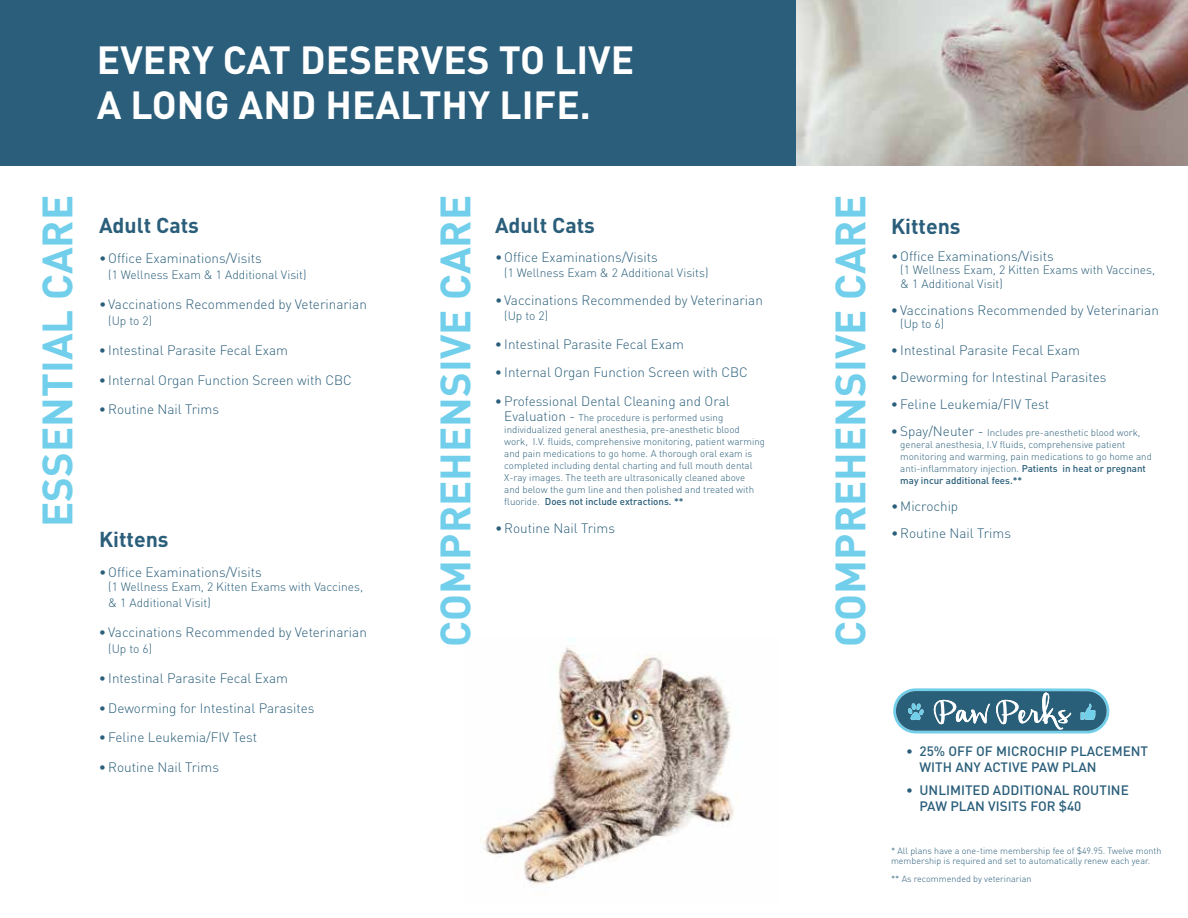
<style>
.page{position:relative;width:1188px;height:918px;background:#fff}
.page>*{position:absolute;margin:0;border:0;box-sizing:border-box;transform-origin:0 0}
.t1{font:700 41.85px "DIN";color:#71cfeb}
.t2{font:700 38.85px/44.5px "DIN";color:#fff}
.t3{font:700 21.3px "DIN";color:#2a5e7a}
.t4{font:300 13.5px "DIN";color:#2a5e7a}
.t5{font:500 13.5px/16.2px "DIN";color:#2a5e7a}
.t6{font:300 12px/13.5px "DIN";color:#2a5e7a}
.t7{font:300 9.75px/12px "DIN";color:#2a5e7a}
.t8{font:300 9px/10.5px "DIN";color:#2a5e7a}
.s1{font-size:13.5px}
.s2{font-weight:500}
</style>
<div class="page">
<svg style="left:893px;top:688px;width:217px;height:46px;background:#5b8da3"></svg>
<img style="left:480px;top:637px;width:254px;height:248px">
<div style="left:0;top:0;width:796px;height:166px;background:#2a5e7a"></div>
<img style="left:796px;top:0;width:392px;height:166px">
<h2 class="t2" style="left:97px;top:36px;width:539px">EVERY CAT DESERVES TO LIVE<br>A LONG AND HEALTHY LIFE.</h2>
<h1 class="t1" style="left:30px;top:527px;width:333px;rotate:-90deg">ESSENTIAL CARE</h1>
<h1 class="t1" style="left:428px;top:647px;width:453px;rotate:-90deg">COMPREHENSIVE CARE</h1>
<h1 class="t1" style="left:823px;top:647px;width:453px;rotate:-90deg">COMPREHENSIVE CARE</h1>
<h3 class="t3" style="left:99px;top:212px;width:102px">Adult Cats</h3>
<p class="t4" style="left:99px;top:250px;width:164px">•Office Examinations/Visits</p>
<p class="t6" style="left:108px;top:268px;width:200px">(1 Wellness Exam &amp; 1 Additional Visit)</p>
<p class="t4" style="left:99px;top:296px;width:269px">• Vaccinations Recommended by Veterinarian</p>
<p class="t6" style="left:108px;top:314px;width:45px">(Up to 2)</p>
<p class="t4" style="left:99px;top:342px;width:191px">• Intestinal Parasite Fecal Exam</p>
<p class="t4" style="left:99px;top:371px;width:254px">• Internal Organ Function Screen with CBC</p>
<p class="t4" style="left:99px;top:401px;width:122px">•Routine Nail Trims</p>
<h3 class="t3" style="left:495px;top:212px;width:102px">Adult Cats</h3>
<p class="t4" style="left:495px;top:249px;width:164px">•Office Examinations/Visits</p>
<p class="t6" style="left:504px;top:266px;width:206px">(1 Wellness Exam &amp; 2 Additional Visits)</p>
<p class="t4" style="left:495px;top:292px;width:269px">• Vaccinations Recommended by Veterinarian</p>
<p class="t6" style="left:504px;top:309px;width:45px">(Up to 2)</p>
<p class="t4" style="left:495px;top:336px;width:191px">• Intestinal Parasite Fecal Exam</p>
<p class="t4" style="left:495px;top:364px;width:254px">• Internal Organ Function Screen with CBC</p>
<p class="t4" style="left:495px;top:393px;width:236px">•Professional Dental Cleaning and Oral</p>
<p class="t7" style="left:504px;top:411px;width:262px"><span class="s1">Evaluation -</span> The procedure is performed using individualized general anesthesia, pre-anesthetic blood work, I.V. fluids, comprehensive monitoring, patient warming and pain medications to go home. A thorough oral exam is completed including dental charting and full mouth dental X-ray images. The teeth are ultrasonically cleaned above<br>and below the gum line and then polished and treated with fluoride. <span class="s2">Does not include extractions. **</span></p>
<p class="t4" style="left:495px;top:520px;width:122px">•Routine Nail Trims</p>
<h3 class="t3" style="left:99px;top:525px;width:71px">Kittens</h3>
<p class="t4" style="left:99px;top:563px;width:164px">•Office Examinations/Visits</p>
<p class="t6" style="left:108px;top:578px;width:256px;line-height:16.2px">(1 Wellness Exam, 2 Kitten Exams with Vaccines, &amp; 1 Additional Visit)</p>
<p class="t4" style="left:99px;top:624px;width:269px">• Vaccinations Recommended by Veterinarian</p>
<p class="t6" style="left:108px;top:642px;width:45px">(Up to 6)</p>
<p class="t4" style="left:99px;top:670px;width:191px">• Intestinal Parasite Fecal Exam</p>
<p class="t4" style="left:99px;top:699px;width:217px">•Deworming for Intestinal Parasites</p>
<p class="t4" style="left:99px;top:729px;width:160px">• Feline Leukemia/FIV Test</p>
<p class="t4" style="left:99px;top:759px;width:122px">•Routine Nail Trims</p>
<h3 class="t3" style="left:891px;top:212px;width:71px">Kittens</h3>
<p class="t4" style="left:891px;top:248px;width:164px">•Office Examinations/Visits</p>
<p class="t6" style="left:900px;top:263px;width:256px">(1 Wellness Exam, 2 Kitten Exams with Vaccines, &amp; 1 Additional Visit)</p>
<p class="t4" style="left:891px;top:302px;width:269px">• Vaccinations Recommended by Veterinarian</p>
<p class="t6" style="left:900px;top:317px;width:45px">(Up to 6)</p>
<p class="t4" style="left:891px;top:342px;width:191px">• Intestinal Parasite Fecal Exam</p>
<p class="t4" style="left:891px;top:369px;width:217px">•Deworming for Intestinal Parasites</p>
<p class="t4" style="left:891px;top:396px;width:160px">•Feline Leukemia/FIV Test</p>
<p class="t7" style="left:900px;top:427px;width:253px;text-indent:-9px"><span class="s1">•Spay/Neuter -</span> Includes pre-anesthetic blood work, general anesthesia, I.V fluids, comprehensive patient monitoring and warming, pain medications to go home and anti-inflammatory injection. <span class="s2">Patients in heat or pregnant may incur additional fees.**</span></p>
<p class="t4" style="left:891px;top:498px;width:69px">• Microchip</p>
<p class="t4" style="left:891px;top:525px;width:122px">•Routine Nail Trims</p>
<p class="t5" style="left:920px;top:742px;width:230px;text-indent:-14px">• 25% OFF OF MICROCHIP PLACEMENT<br>WITH ANY ACTIVE PAW PLAN</p>
<p class="t5" style="left:920px;top:781px;width:211px;text-indent:-14px">• UNLIMITED ADDITIONAL ROUTINE<br>PAW PLAN VISITS FOR $40</p>
<p class="t8" style="left:891px;top:845px;width:272px">* All plans have a one-time membership fee of $49.95. Twelve month membership is required and set to automatically renew each year.</p>
<p class="t8" style="left:891px;top:873px;width:142px">** As recommended by veterinarian</p>
</div>
